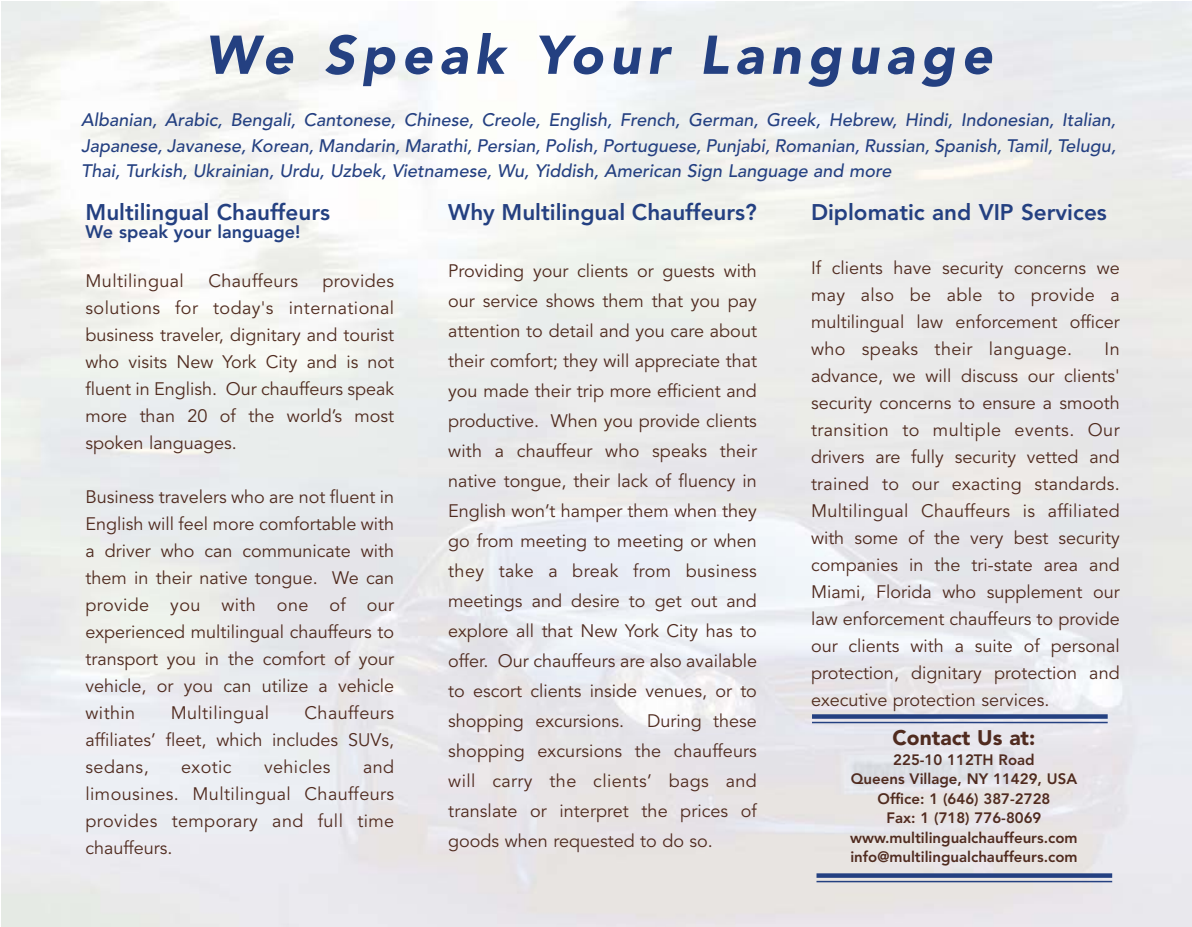
<style>
.page{position:relative;width:1192px;height:927px;background:#fff}
.page>*{position:absolute;margin:0;border:0;box-sizing:border-box;transform-origin:0 0}
.t1{font:900 54px "Avenir";color:#244081}
.t2{font:800 22.5px "Avenir";color:#244081}
.t3{font:900 21px "Avenir";color:#502b1f}
.t4{font:18px/27px "Avenir";color:#502b1f;text-align:justify}
.t5{font:500 18px/25.5px "Avenir";color:#244081;text-align:justify}
.t6{font:18px "Avenir";letter-spacing:.02em;color:#502b1f}
.t7{font:800 18px "Avenir";color:#244081}
.t8{font:800 15px/19.5px "Avenir";color:#502b1f;text-align:center}
</style>
<div class="page">
<img style="left:1px;top:2px;width:1190px;height:925px">
<div style="left:812px;top:714px;width:295px;height:5px;background:#244081"></div>
<hr style="left:812px;top:722px;width:295px;height:1px;background:#244081">
<div style="left:816px;top:873px;width:296px;height:5px;background:#244081"></div>
<hr style="left:816px;top:881px;width:296px;height:1px;background:#244081">
<h1 class="t1" style="left:205px;top:33px;width:796px">We Speak Your Language</h1>
<p class="t5" style="left:81px;top:109px;width:1038px">Albanian, Arabic, Bengali, Cantonese, Chinese, Creole, English, French, German, Greek, Hebrew, Hindi, Indonesian, Italian, Japanese, Javanese, Korean, Mandarin, Marathi, Persian, Polish, Portuguese, Punjabi, Romanian, Russian, Spanish, Tamil, Telugu, Thai, Turkish, Ukrainian, Urdu, Uzbek, Vietnamese, Wu, Yiddish, American Sign Language and more</p>
<p class="t2" style="left:85px;top:202px;width:246px">Multilingual Chauffeurs</p>
<p class="t7" style="left:85px;top:225px;width:216px">We speak your language!</p>
<p class="t6" style="left:85px;top:273px;width:100px">Multilingual</p>
<p class="t6" style="left:208px;top:273px;width:91px">Chauffeurs</p>
<p class="t4" style="left:85px;top:269px;width:310px;text-indent:237px">provides solutions for today's international business traveler, dignitary and tourist who visits New York City and is not fluent in English. Our chauffeurs speak more than 20 of the world’s most spoken languages.</p>
<p class="t4" style="left:85px;top:485px;width:310px">Business travelers who are not fluent in English will feel more comfortable with a driver who can communicate with them in their native tongue. We can provide you with one of our experienced multilingual chauffeurs to transport you in the comfort of your vehicle, or you can utilize a vehicle within</p>
<p class="t4" style="left:85px;top:701px;width:310px;text-indent:219px">Chauffeurs affiliates’ fleet, which includes SUVs, sedans,</p>
<p class="t6" style="left:171px;top:705px;width:100px">Multilingual</p>
<p class="t4" style="left:85px;top:755px;width:310px;text-indent:277px">and limousines. Multilingual Chauffeurs provides temporary and full time chauffeurs.</p>
<p class="t4" style="left:181px;top:755px;width:52px">exotic</p>
<p class="t6" style="left:264px;top:759px;width:68px">vehicles</p>
<p class="t2" style="left:448px;top:202px;width:310px">Why Multilingual Chauffeurs?</p>
<p class="t4" style="left:448px;top:257px;width:310px;line-height:30px">Providing your clients or guests with our service shows them that you pay attention to detail and you care about their comfort; they will appreciate that you made their trip more efficient and productive. When you provide clients with a chauffeur who speaks their native tongue, their lack of fluency in English won’t hamper them when they go from meeting to meeting or when they take a break from business meetings and desire to get out and explore all that New York City has to offer. Our chauffeurs are also available to escort clients inside venues, or to shopping excursions.</p>
<p class="t4" style="left:448px;top:707px;width:310px;line-height:30px;text-indent:199px">During these shopping excursions the chauffeurs will carry the clients’ bags and translate or interpret the prices of goods when requested to do so.</p>
<p class="t2" style="left:810px;top:202px;width:297px">Diplomatic and VIP Services</p>
<p class="t4" style="left:810px;top:256px;width:310px">If clients have security concerns we may also be able to provide a multilingual law enforcement officer who speaks their language.</p>
<p class="t4" style="left:810px;top:337px;width:310px;text-indent:293px">In advance, we will discuss our clients' security concerns to ensure a smooth transition to multiple events. Our drivers are fully security vetted and trained to our exacting standards.<br>Multilingual Chauffeurs is affiliated with some of the very best security companies in the tri-state area and Miami, Florida who supplement our law enforcement chauffeurs to provide our clients with a suite of personal protection, dignitary protection and executive protection services.</p>
<p class="t3" style="left:892px;top:729px;width:144px">Contact Us at:</p>
<p class="t8" style="left:850px;top:751px;width:229px">225-10 112TH Road<br>Queens Village, NY 11429, USA<br>Office: 1 (646) 387-2728<br>Fax: 1 (718) 776-8069 www.multilingualchauffeurs.com info@multilingualchauffeurs.com</p>
</div>
